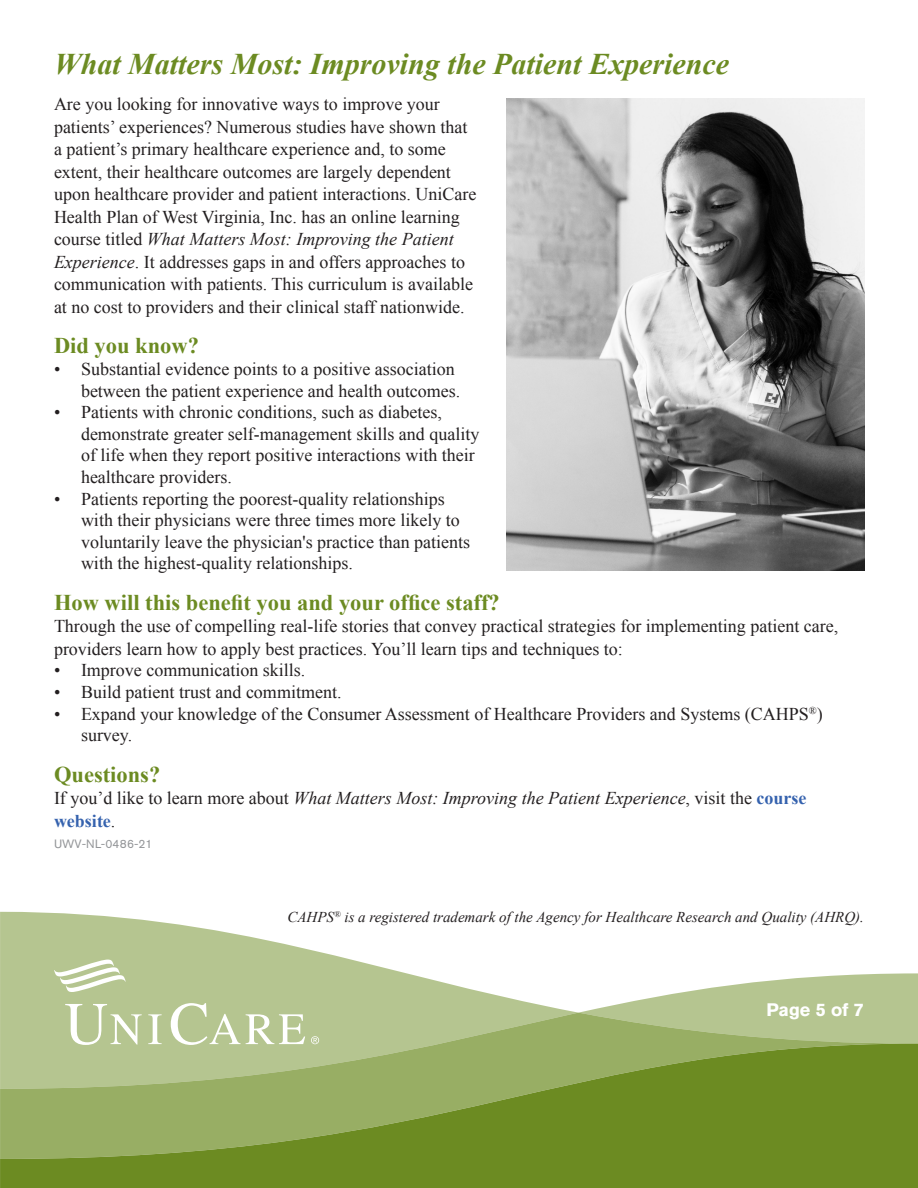
<style>
.page{position:relative;width:918px;height:1188px;background:#fff}
.page>*{position:absolute;margin:0;border:0;box-sizing:border-box;transform-origin:0 0}
.Title_Header{font:italic 700 30px "Times New Roman";color:#6c8b22}
.Sub_head{font:700 22.5px "Times New Roman";color:#6c8b22}
.Body_Text{font:18px/22.5px "Times New Roman";color:#231f20}
.Body_Text-2{font:italic 18px/22.5px "Times New Roman";color:#231f20}
.t1{font:700 18px "Akzidenz Grotesk Std";color:#fff}
.Body_Text-3{font:italic 15px "Times New Roman";color:#231f20}
.Job_ID{font:12px "Akzidenz Grotesk Std";letter-spacing:.02em;color:#939598}
.s1{font-style:italic}
.s2{font-style:normal}
.s3{font-weight:700;font-style:normal;color:#3562ae}
</style>
<div class="page">
<svg style="left:578px;top:973px;width:340px;height:40px"></svg>
<svg style="left:0;top:912px;width:578px;height:101px;fill:#b5c590"></svg>
<svg style="left:0;top:1013px;width:918px;height:31px;background:#adbe84"></svg>
<svg style="left:0;top:1044px;width:918px;height:144px;background:#819c42"></svg>
<svg style="left:65px;top:1004px;width:77px;height:41px"></svg>
<svg style="left:148px;top:1014px;width:14px;height:30px"></svg>
<svg style="left:171px;top:1003px;width:134px;height:42px"></svg>
<svg style="left:54px;top:960px;width:72px;height:32px"></svg>
<svg style="left:311px;top:1036px;width:8px;height:8px"></svg>
<img style="left:507px;top:99px;width:357px;height:471px">
<p class="Title_Header" style="left:54px;top:43px;width:677px">What Matters Most: Improving the Patient Experience</p>
<p class="Body_Text" style="left:54px;top:93px;width:424px">Are you looking for innovative ways to improve your patients’ experiences? Numerous studies have shown that a patient’s primary healthcare experience and, to some extent, their healthcare outcomes are largely dependent upon healthcare provider and patient interactions. UniCare Health Plan of West Virginia, Inc. has an online learning course titled <span class="s1">What Matters Most: Improving the Patient Experience</span>. It addresses gaps in and offers approaches to communication with patients. This curriculum is available at no cost to providers and their clinical staff nationwide.</p>
<p class="Sub_head" style="left:54px;top:330px;width:147px">Did you know?</p>
<p class="Body_Text" style="left:81px;top:358px;width:381px;line-height:21.6px;text-indent:-27px">• Substantial evidence points to a positive association between the patient experience and health outcomes.</p>
<p class="Body_Text" style="left:81px;top:401px;width:400px;line-height:21.6px;text-indent:-27px">• Patients with chronic conditions, such as diabetes, demonstrate greater self-management skills and quality of life when they report positive interactions with their healthcare providers.</p>
<p class="Body_Text" style="left:81px;top:487px;width:391px;line-height:21.6px;text-indent:-27px">• Patients reporting the poorest-quality relationships with their physicians were three times more likely to voluntarily leave the physician's practice than patients with the highest-quality relationships.</p>
<p class="Sub_head" style="left:54px;top:587px;width:447px">How will this benefit you and your office staff?</p>
<p class="Body_Text" style="left:54px;top:615px;width:786px">Through the use of compelling real-life stories that convey practical strategies for implementing patient care, providers learn how to apply best practices. You’ll learn tips and techniques to:</p>
<p class="Body_Text" style="left:54px;top:659px;width:253px">• Improve communication skills.</p>
<p class="Body_Text" style="left:54px;top:680px;width:289px">• Build patient trust and commitment.</p>
<p class="Body_Text" style="left:81px;top:703px;width:743px;line-height:21.6px;text-indent:-27px">• Expand your knowledge of the Consumer Assessment of Healthcare Providers and Systems (CAHPS<sup>®</sup>) survey.</p>
<p class="Sub_head" style="left:54px;top:759px;width:108px">Questions?</p>
<p class="Body_Text-2" style="left:54px;top:787px;width:754px"><span class="s2">If you’d like to learn more about</span> What Matters Most: Improving the Patient Experience<span class="s2">, visit the</span> <span class="s3">course website</span><span class="s2">.</span></p>
<p class="Job_ID" style="left:54px;top:837px;width:100px">UWV-NL-0486-21</p>
<p class="Body_Text-3" style="left:287px;top:907px;width:578px">CAHPS<sup>®</sup> is a registered trademark of the Agency for Healthcare Research and Quality (AHRQ).</p>
<p class="t1" style="left:767px;top:999px;width:99px">Page 5 of 7</p>
</div>
